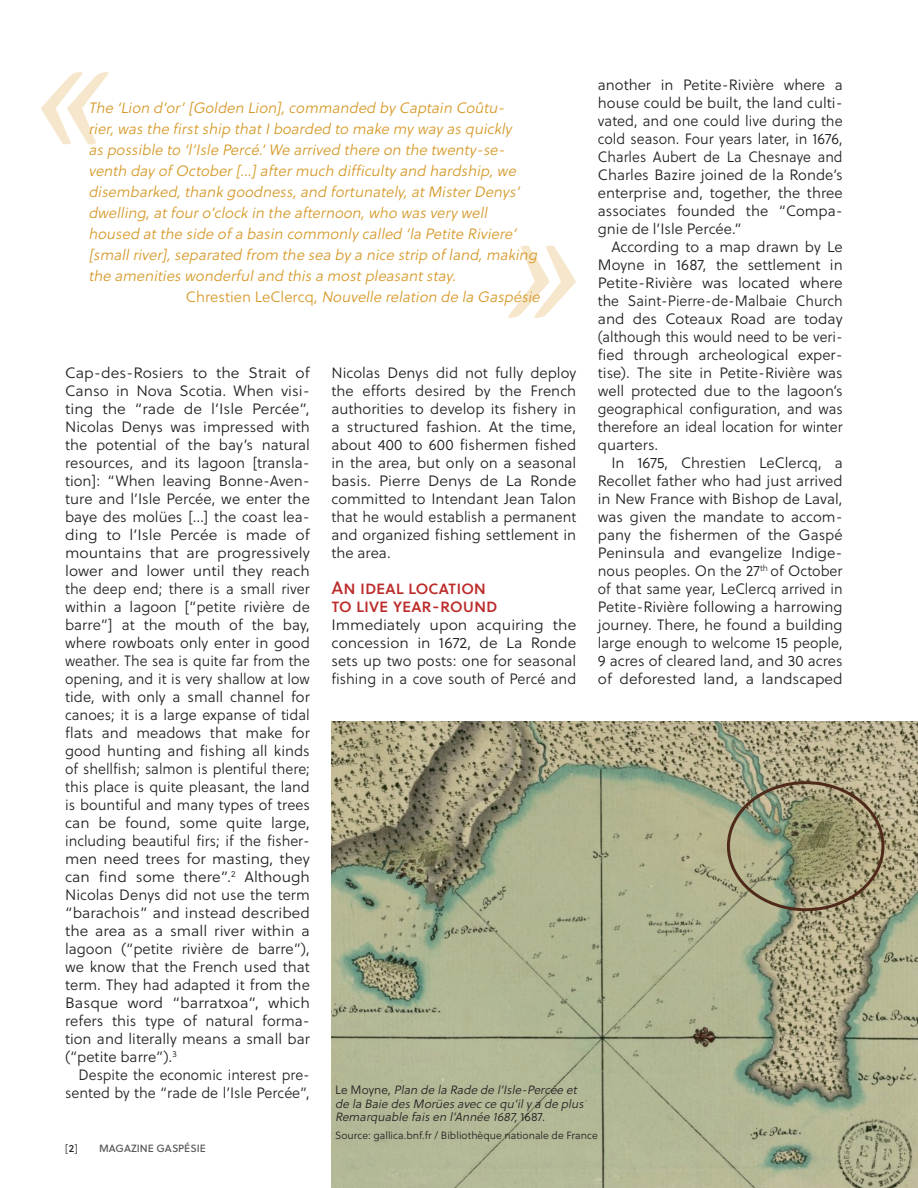
<style>
.page{position:relative;width:918px;height:1188px;background:#fff}
.page>*{position:absolute;margin:0;border:0;box-sizing:border-box;transform-origin:0 0}
.t1{font:18px/18px "Soleil";color:#bc2c2b}
.t2{font:300 15px/18px "Soleil";color:#231f20;text-align:justify}
.t3{font:300 15px/18px "Soleil";color:#231f20;text-align:justify;scale:1.05 1}
.t4{font:italic 300 15px "Soleil";color:#d69928}
.t5{font:300 15px/18px "Soleil";color:#231f20;text-align:right;scale:.95 1}
.t6{font:italic 300 12px/13.5px "Soleil";color:#231f20}
.t7{font:300 10.5px "Soleil";color:#231f20}
.t8{font:10.5px "Soleil";color:#57585a}
.s1{font-style:normal}
.s2{font-weight:400}
</style>
<div class="page">
<svg style="left:508px;top:246px;width:68px;height:72px"></svg>
<svg style="left:41px;top:72px;width:68px;height:72px"></svg>
<img style="left:331px;top:722px;width:587px;height:466px">
<div style="left:727px;top:781px;width:157px;height:130px;border:3px solid #4f2a1a;border-radius:50%"></div>
<p class="t2" style="left:598px;top:76px;width:246px">another in Petite-Rivière where a house could be built, the land culti&shy;vated, and one could live during the cold season. Four years later, in 1676, Charles Aubert de La Chesnaye and Charles Bazire joined de la Ronde’s enterprise and, together, the three associates founded the “Compa&shy;gnie de l’Isle Percée.”</p>
<p class="t2" style="left:598px;top:238px;width:246px;text-indent:14px">According to a map drawn by Le Moyne in 1687, the settlement in Petite-Rivière was located where the Saint-Pierre-de-Malbaie Church and des Coteaux Road are today (although this would need to be veri&shy;fied through archeological exper&shy;tise). The site in Petite-Rivière was well protected due to the lagoon’s geographical configuration, and was therefore an ideal location for winter quarters.</p>
<p class="t2" style="left:598px;top:454px;width:246px;text-indent:14px">In 1675, Chrestien LeClercq, a Recollet father who had just arrived in New France with Bishop de Laval, was given the mandate to accom&shy;pany the fishermen of the Gaspé Peninsula and evangelize Indige&shy;nous peoples. On the 27<sup>th</sup> of October of that same year, LeClercq arrived in Petite-Rivière following a harrowing journey. There, he found a building large enough to welcome 15 people, 9 acres of cleared land, and 30 acres of deforested land, a landscaped</p>
<p class="t4" style="left:88px;top:98px;width:421px">The ‘Lion d’or’[Golden Lion],commanded by Captain Coûtu-</p>
<p class="t4" style="left:88px;top:119px;width:428px">rier,wasthe firstship thatIboarded to make my way asquickly</p>
<p class="t4" style="left:88px;top:140px;width:422px">aspossible to ‘l’Isle Percé.’We arrived there on the twenty-se-</p>
<p class="t4" style="left:88px;top:161px;width:433px">venth day ofOctober[…]aftermuch difficulty and hardship,we</p>
<p class="t4" style="left:88px;top:182px;width:436px">disembarked,thank goodness,and fortunately,atMisterDenys’</p>
<p class="t4" style="left:88px;top:203px;width:404px">dwelling,atfouro’clock in the afternoon,who wasvery well</p>
<p class="t4" style="left:88px;top:224px;width:433px">housed atthe side ofa basin commonly called ‘la Petite Riviere’</p>
<p class="t4" style="left:88px;top:245px;width:454px">[smallriver],separated from the sea by a nice strip ofland,making</p>
<p class="t4" style="left:88px;top:266px;width:373px">the amenitieswonderfuland thisa mostpleasantstay.</p>
<p class="t4" style="left:186px;top:287px;width:359px"><span class="s1">C h re s t i e n Le C l e rcq ,</span> Nouvelle relation de la Gaspésie</p>
<p class="t3" style="left:65px;top:364px;width:235px">Cap-des-Rosiers to the Strait of Canso in Nova Scotia. When visi&shy;ting the “rade de l’Isle Percée”, Nicolas Denys was impressed with the potential of the bay’s natural resources, and its lagoon [transla&shy;tion]: “When leaving Bonne-Aven&shy;ture and l’Isle Percée, we enter the baye des molües […] the coast lea&shy;ding to l’Isle Percée is made of mountains that are progressively lower and lower until they reach the deep end; there is a small river within a lagoon [“petite rivière de barre”] at the mouth of the bay, where rowboats only enter in good weather. The sea is quite far from the opening, and it is very shallow at low tide, with only a small channel for canoes; it is a large expanse of tidal flats and meadows that make for good hunting and fishing all kinds of shellfish; salmon is plentiful there; this place is quite pleasant, the land is bountiful and many types of trees can be found, some quite large, including beautiful firs; if the fisher&shy;men need trees for masting, they can find some there”.<sup>2</sup> Although Nicolas Denys did not use the term “barachois” and instead described the area as a small river within a lagoon (“petite rivière de barre”), we know that the French used that term. They had adapted it from the Basque word “barratxoa”, which refers this type of natural forma&shy;tion and literally means a small bar (“petite barre”).<sup>3</sup></p>
<p class="t5" style="left:65px;top:1066px;width:259px">Despite the economic interest pre&shy;sented by the “rade de l’Isle Percée”,</p>
<p class="t2" style="left:332px;top:364px;width:246px">Nicolas Denys did not fully deploy the efforts desired by the French authorities to develop its fishery in a structured fashion. At the time, about 400 to 600 fishermen fished in the area, but only on a seasonal basis. Pierre Denys de La Ronde committed to Intendant Jean Talon that he would establish a permanent and organized fishing settlement in the area.</p>
<p class="t1" style="left:332px;top:578px;width:167px">An ideal location to live year-round</p>
<p class="t3" style="left:332px;top:616px;width:235px">Immediately upon acquiring the concession in 1672, de La Ronde sets up two posts: one for seasonal fishing in a cove south of Percé and</p>
<p class="t6" style="left:335px;top:1083px;width:253px"><span class="s1">Le M oy n e ,</span> Plan de la Rade de l’Isle-Percée et de la Baie desMorüesavec ce qu’ily a de plus<br>Remarquable faisen l’Année 1687,<span class="s1">1 6 8 7.</span></p>
<p class="t7" style="left:335px;top:1127px;width:264px">Source: gallica.bnf.fr / Bibliothèque nationale de France</p>
<p class="t7" style="left:65px;top:1141px;width:15px">[<span class="s2">2</span>]</p>
<p class="t8" style="left:99px;top:1140px;width:108px">MAGAZINE GASPÉSIE</p>
</div>
